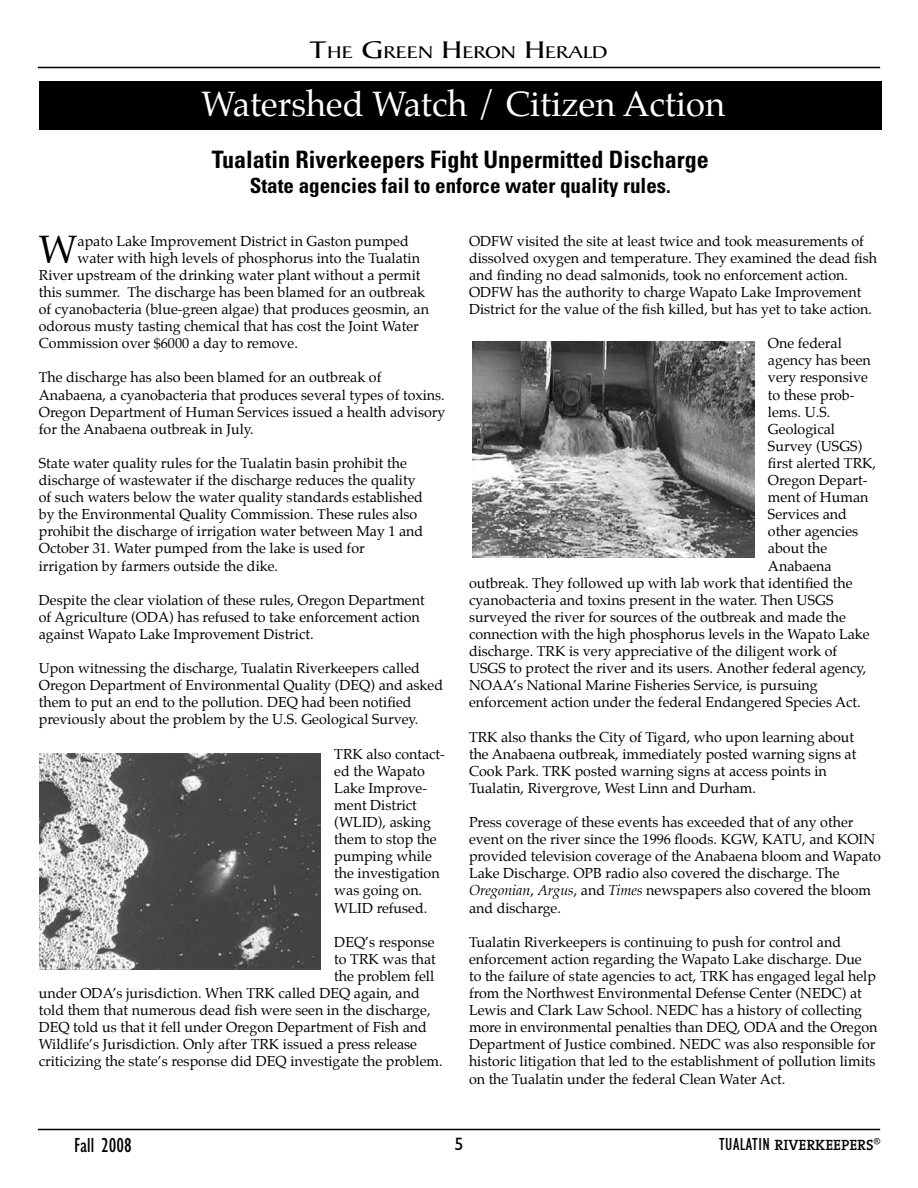
<style>
.page{position:relative;width:918px;height:1188px;background:#fff}
.page>*{position:absolute;margin:0;border:0;box-sizing:border-box;transform-origin:0 0}
.t1{font:38.7px "Palatino";color:#000}
.t2{font:34.5px "Palatino";color:#fff}
.t3{font:700 condensed 24px "Univers";color:#000}
.t4{font:700 condensed 21px "Univers";color:#000}
.t5{font:condensed 21px "Gill Sans";color:#000}
.t6{font:18.15px "Baker Signet";color:#000;scale:1.27 1}
.t7{font:600 15px "The Serif";letter-spacing:-.005em;color:#000}
.t8{font:14.25px/17.1px "Palatino";color:#000}
.s1{font-size:25.95px}
.s2{font-style:italic}
.s3{font-family:"Gill Sans";font-weight:400;font-stretch:condensed;font-size:18px}
</style>
<div class="page">
<div style="left:39px;top:82px;width:843px;height:48px;background:#000"></div>
<img style="left:39px;top:754px;width:282px;height:215px">
<img style="left:472px;top:341px;width:282px;height:216px">
<hr style="left:38px;top:67px;width:842px;height:1px;background:#000">
<hr style="left:38px;top:1129px;width:842px;height:1px;background:#000">
<p class="t6" style="left:310px;top:42px;width:237px"><span class="s1">T</span>HE <span class="s1">G</span>REEN <span class="s1">H</span>ERON <span class="s1">H</span>ERALD</p>
<h2 class="t2" style="left:201px;top:82px;width:525px">Watershed Watch / Citizen Action</h2>
<h3 class="t3" style="left:212px;top:144px;width:498px">Tualatin Riverkeepers Fight Unpermitted Discharge</h3>
<h3 class="t4" style="left:250px;top:172px;width:423px">State agencies fail to enforce water quality rules.</h3>
<h1 class="t1" style="left:39px;top:224px;width:40px">W</h1>
<p class="t8" style="left:78px;top:233px;width:333px">apato Lake Improvement District in Gaston pumped</p>
<p class="t8" style="left:78px;top:251px;width:344px">water with high levels of phosphorus into the Tualatin</p>
<p class="t8" style="left:39px;top:268px;width:383px">River upstream of the drinking water plant without a permit</p>
<p class="t8" style="left:39px;top:285px;width:388px">this summer. The discharge has been blamed for an outbreak</p>
<p class="t8" style="left:39px;top:302px;width:392px">of cyanobacteria (blue-green algae) that produces geosmin, an</p>
<p class="t8" style="left:39px;top:319px;width:382px">odorous musty tasting chemical that has cost the Joint Water</p>
<p class="t8" style="left:39px;top:336px;width:261px">Commission over $6000 a day to remove.</p>
<p class="t8" style="left:39px;top:370px;width:408px">The discharge has also been blamed for an outbreak of Anabaena, a cyanobacteria that produces several types of toxins.<br>Oregon Department of Human Services issued a health advisory for the Anabaena outbreak in July.</p>
<p class="t8" style="left:39px;top:456px;width:386px">State water quality rules for the Tualatin basin prohibit the discharge of wastewater if the discharge reduces the quality of such waters below the water quality standards established by the Environmental Quality Commission. These rules also prohibit the discharge of irrigation water between May 1 and October 31. Water pumped from the lake is used for irrigation by farmers outside the dike.</p>
<p class="t8" style="left:39px;top:593px;width:387px">Despite the clear violation of these rules, Oregon Department of Agriculture (ODA) has refused to take enforcement action against Wapato Lake Improvement District.</p>
<p class="t8" style="left:39px;top:661px;width:406px">Upon witnessing the discharge, Tualatin Riverkeepers called Oregon Department of Environmental Quality (DEQ) and asked them to put an end to the pollution. DEQ had been notified previously about the problem by the U.S. Geological Survey.</p>
<p class="t8" style="left:334px;top:746px;width:112px">TRK also contact&shy;ed the Wapato<br>Lake Improve&shy;ment District (WLID), asking them to stop the pumping while the investigation was going on.<br>WLID refused.</p>
<p class="t8" style="left:334px;top:935px;width:102px">DEQ’s response</p>
<p class="t8" style="left:334px;top:952px;width:103px">to TRK was that</p>
<p class="t8" style="left:334px;top:969px;width:101px">the problem fell</p>
<p class="t8" style="left:39px;top:986px;width:382px">under ODA’s jurisdiction. When TRK called DEQ again, and</p>
<p class="t8" style="left:39px;top:1003px;width:393px">told them that numerous dead fish were seen in the discharge,</p>
<p class="t8" style="left:39px;top:1020px;width:390px">DEQ told us that it fell under Oregon Department of Fish and</p>
<p class="t8" style="left:39px;top:1037px;width:380px">Wildlife’s Jurisdiction. Only after TRK issued a press release</p>
<p class="t8" style="left:39px;top:1054px;width:405px">criticizing the state’s response did DEQ investigate the problem.</p>
<h3 class="t5" style="left:74px;top:1134px;width:59px">Fall 2008</h3>
<p class="t8" style="left:469px;top:233px;width:410px">ODFW visited the site at least twice and took measurements of dissolved oxygen and temperature. They examined the dead fish and finding no dead salmonids, took no enforcement action.<br>ODFW has the authority to charge Wapato Lake Improvement District for the value of the fish killed, but has yet to take action.</p>
<p class="t8" style="left:768px;top:336px;width:75px">One federal</p>
<p class="t8" style="left:768px;top:353px;width:104px">agency has been</p>
<p class="t8" style="left:768px;top:370px;width:101px">very responsive</p>
<p class="t8" style="left:768px;top:387px;width:88px">to these prob-</p>
<p class="t8" style="left:768px;top:404px;width:64px">lems. U.S.</p>
<p class="t8" style="left:768px;top:422px;width:69px">Geological</p>
<p class="t8" style="left:768px;top:439px;width:96px">Survey (USGS)</p>
<p class="t8" style="left:768px;top:456px;width:110px">first alerted TRK,</p>
<p class="t8" style="left:768px;top:473px;width:101px">Oregon Depart-</p>
<p class="t8" style="left:768px;top:490px;width:102px">ment of Human</p>
<p class="t8" style="left:768px;top:507px;width:81px">Services and</p>
<p class="t8" style="left:768px;top:524px;width:92px">other agencies</p>
<p class="t8" style="left:768px;top:541px;width:61px">about the</p>
<p class="t8" style="left:768px;top:558px;width:65px">Anabaena</p>
<p class="t8" style="left:469px;top:575px;width:385px">outbreak. They followed up with lab work that identified the</p>
<p class="t8" style="left:469px;top:593px;width:366px">cyanobacteria and toxins present in the water. Then USGS</p>
<p class="t8" style="left:469px;top:610px;width:378px">surveyed the river for sources of the outbreak and made the</p>
<p class="t8" style="left:469px;top:627px;width:402px">connection with the high phosphorus levels in the Wapato Lake</p>
<p class="t8" style="left:469px;top:644px;width:370px">discharge. TRK is very appreciative of the diligent work of</p>
<p class="t8" style="left:469px;top:661px;width:399px">USGS to protect the river and its users. Another federal agency,</p>
<p class="t8" style="left:469px;top:678px;width:350px">NOAA’s National Marine Fisheries Service, is pursuing</p>
<p class="t8" style="left:469px;top:695px;width:393px">enforcement action under the federal Endangered Species Act.</p>
<p class="t8" style="left:469px;top:729px;width:389px">TRK also thanks the City of Tigard, who upon learning about the Anabaena outbreak, immediately posted warning signs at Cook Park. TRK posted warning signs at access points in Tualatin, Rivergrove, West Linn and Durham.</p>
<p class="t8" style="left:469px;top:815px;width:414px">Press coverage of these events has exceeded that of any other event on the river since the 1996 floods. KGW, KATU, and KOIN provided television coverage of the Anabaena bloom and Wapato Lake Discharge. OPB radio also covered the discharge. The <span class="s2">Oregonian</span>, <span class="s2">Argus</span>, and <span class="s2">Times</span> newspapers also covered the bloom and discharge.</p>
<p class="t8" style="left:469px;top:935px;width:410px">Tualatin Riverkeepers is continuing to push for control and enforcement action regarding the Wapato Lake discharge. Due to the failure of state agencies to act, TRK has engaged legal help from the Northwest Environmental Defense Center (NEDC) at Lewis and Clark Law School. NEDC has a history of collecting more in environmental penalties than DEQ, ODA and the Oregon Department of Justice combined. NEDC was also responsible for historic litigation that led to the establishment of pollution limits on the Tualatin under the federal Clean Water Act.</p>
<p class="t7" style="left:719px;top:1135px;width:163px"><span class="s3">TUALATIN</span> RIVERKEEPERS<sup>®</sup></p>
</div>
